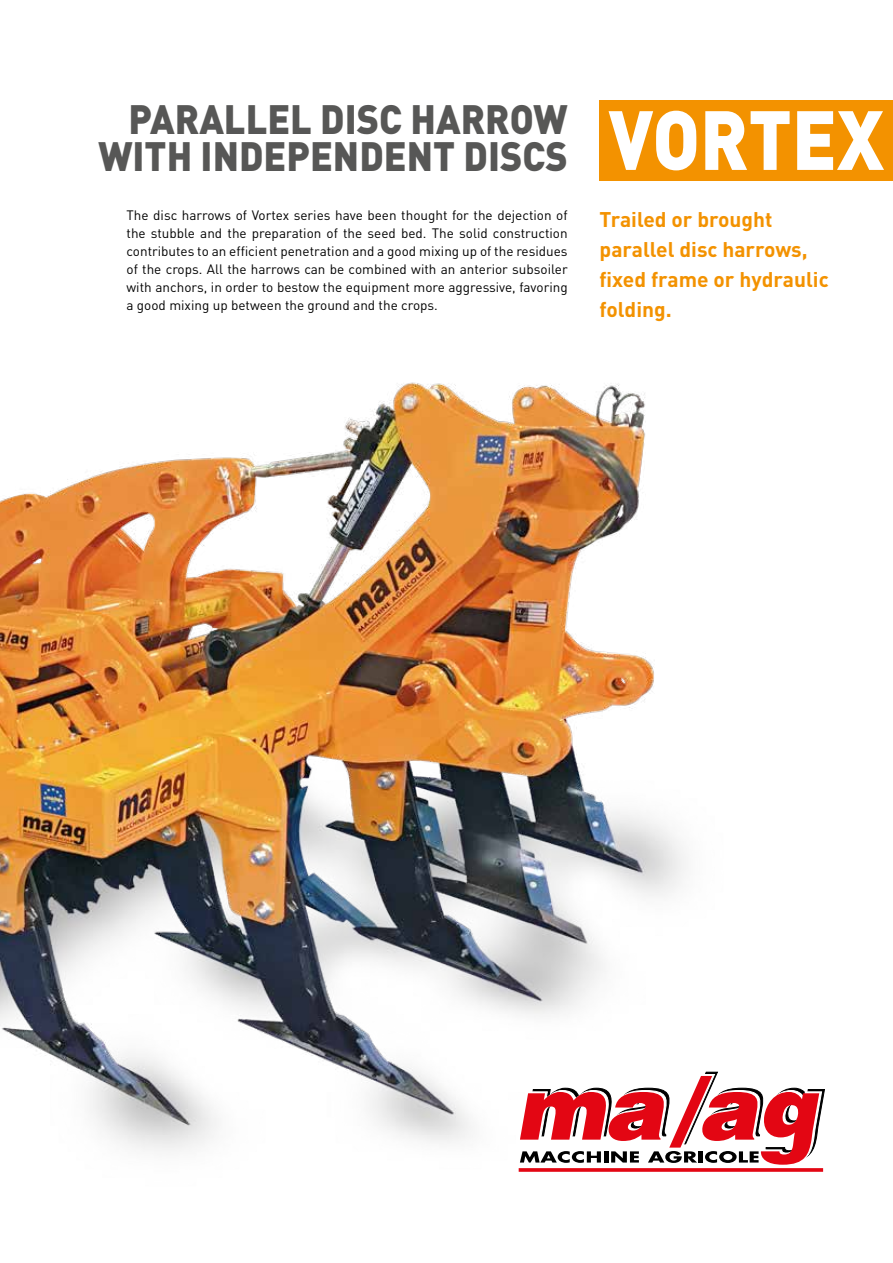
<style>
.page{position:relative;width:893px;height:1263px;background:#fff}
.page>*{position:absolute;margin:0;border:0;box-sizing:border-box;transform-origin:0 0}
.t1{font:900 40.5px/37.5px "DIN";color:#575756;scale:.93 1}
.t2{font:700 21px/30px "DIN";color:#f39200}
.t3{font:13.5px/18px "DIN";color:#000;text-align:justify}
.s1{font-size:82.5px;color:#fff}
</style>
<div class="page">
<div style="left:600px;top:100px;width:293px;height:80px;background:#f39200"></div>
<svg style="left:765px;top:1087px;width:60px;height:78px"></svg>
<svg style="left:765px;top:1168px;width:58px;height:4px"></svg>
<img style="left:0;top:382px;width:765px;height:790px">
<h1 class="t1" style="left:98px;top:98px;width:846px;text-indent:30px">PARALLEL DISC HARROW<br>WITH INDEPENDENT DISCS <span class="s1">VORTEX</span></h1>
<p class="t3" style="left:127px;top:206px;width:443px">The disc harrows of Vortex series have been thought for the dejection of the stubble and the preparation of the seed bed. The solid construction contributes to an efficient penetration and a good mixing up of the residues of the crops. All the harrows can be combined with an anterior subsoiler with anchors, in order to bestow the equipment more aggressive, favoring a good mixing up between the ground and the crops.</p>
<h2 class="t2" style="left:600px;top:203px;width:231px">Trailed or brought parallel disc harrows, fixed frame or hydraulic folding.</h2>
</div>
